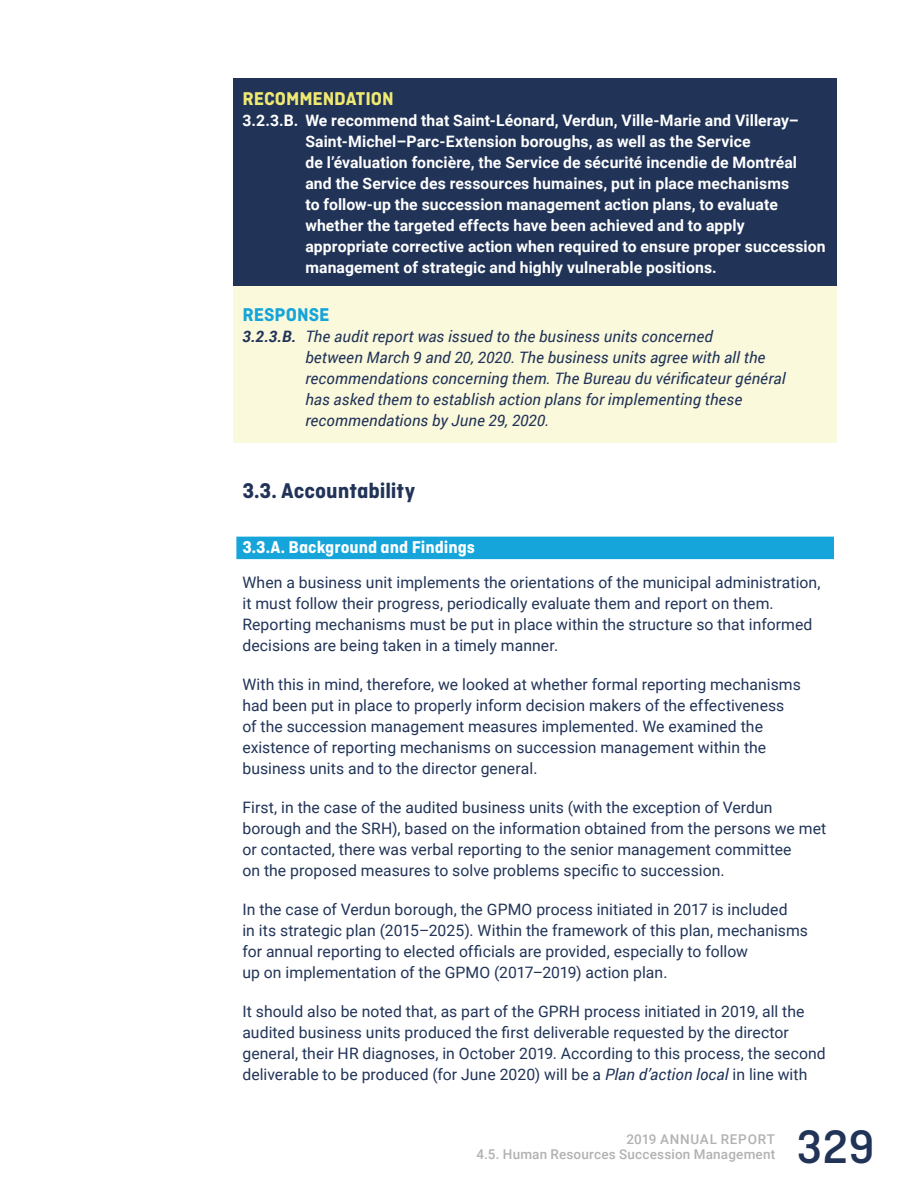
<style>
.page{position:relative;width:918px;height:1188px;background:#fff}
.page>*{position:absolute;margin:0;border:0;box-sizing:border-box;transform-origin:0 0}
.t1{font:500 49.5px "Ciutadella";color:#213458}
.t2{font:700 22.5px "Ciutadella";color:#213458}
.t3{font:700 19.5px "Ciutadella";letter-spacing:-.005em;color:#efe972}
.t4{font:700 19.5px "Ciutadella";color:#15a5da}
.t5{font:700 18px "Ciutadella";color:#fff}
.t6{font:15.75px/21px "Roboto";letter-spacing:.005em;color:#213458}
.t7{font:700 15.75px/21px "Roboto";letter-spacing:.005em;color:#fff}
.t8{font:italic 15.75px/21px "Roboto";letter-spacing:.005em;color:#213458}
.t9{font:500 13.5px/15px "Roboto";letter-spacing:.015em;color:#b3b2b2;text-align:right}
.s1{font-weight:700}
.s2{font-style:italic}
</style>
<div class="page">
<div style="left:233px;top:286px;width:604px;height:156px;background:#fbf9dc"></div>
<div style="left:233px;top:78px;width:604px;height:208px;background:#213458"></div>
<div style="left:236px;top:537px;width:598px;height:22px;background:#15a5da"></div>
<p class="t3" style="left:242px;top:87px;width:153px">RECOMMENDATION</p>
<p class="t7" style="left:305px;top:109px;width:522px;text-indent:-63px">3.2.3.B. We recommend that Saint-Léonard, Verdun, Ville-Marie and Villeray– Saint-Michel–Parc-Extension boroughs, as well as the Service<br>de l’évaluation foncière, the Service de sécurité incendie de Montréal and the Service des ressources humaines, put in place mechanisms<br>to follow-up the succession management action plans, to evaluate whether the targeted effects have been achieved and to apply appropriate corrective action when required to ensure proper succession management of strategic and highly vulnerable positions.</p>
<p class="t4" style="left:242px;top:303px;width:89px">RESPONSE</p>
<p class="t8" style="left:305px;top:325px;width:482px;text-indent:-63px"><span class="s1">3.2.3.B.</span> The audit report was issued to the business units concerned<br>between March 9 and 20, 2020. The business units agree with all the recommendations concerning them. The Bureau du vérificateur général has asked them to establish action plans for implementing these recommendations by June 29, 2020.</p>
<h2 class="t2" style="left:242px;top:477px;width:174px">3.3. Accountability</h2>
<p class="t5" style="left:242px;top:537px;width:234px">3.3.A. Background and Findings</p>
<p class="t6" style="left:242px;top:571px;width:580px">When a business unit implements the orientations of the municipal administration, it must follow their progress, periodically evaluate them and report on them.<br>Reporting mechanisms must be put in place within the structure so that informed decisions are being taken in a timely manner.</p>
<p class="t6" style="left:242px;top:673px;width:560px">With this in mind, therefore, we looked at whether formal reporting mechanisms had been put in place to properly inform decision makers of the effectiveness of the succession management measures implemented. We examined the existence of reporting mechanisms on succession management within the business units and to the director general.</p>
<p class="t6" style="left:242px;top:796px;width:586px">First, in the case of the audited business units (with the exception of Verdun borough and the SRH), based on the information obtained from the persons we met or contacted, there was verbal reporting to the senior management committee<br>on the proposed measures to solve problems specific to succession.</p>
<p class="t6" style="left:242px;top:898px;width:567px">In the case of Verdun borough, the GPMO process initiated in 2017 is included<br>in its strategic plan (2015–2025). Within the framework of this plan, mechanisms for annual reporting to elected officials are provided, especially to follow<br>up on implementation of the GPMO (2017–2019) action plan.</p>
<p class="t6" style="left:242px;top:1000px;width:585px">It should also be noted that, as part of the GPRH process initiated in 2019, all the audited business units produced the first deliverable requested by the director general, their HR diagnoses, in October 2019. According to this process, the second deliverable to be produced (for June 2020) will be a <span class="s2">Plan d’action local</span> in line with</p>
<p class="t9" style="left:476px;top:1131px;width:300px">2019 ANNUAL REPORT<br>4.5. Human Resources Succession Management</p>
<h1 class="t1" style="left:797px;top:1119px;width:80px">329</h1>
</div>
